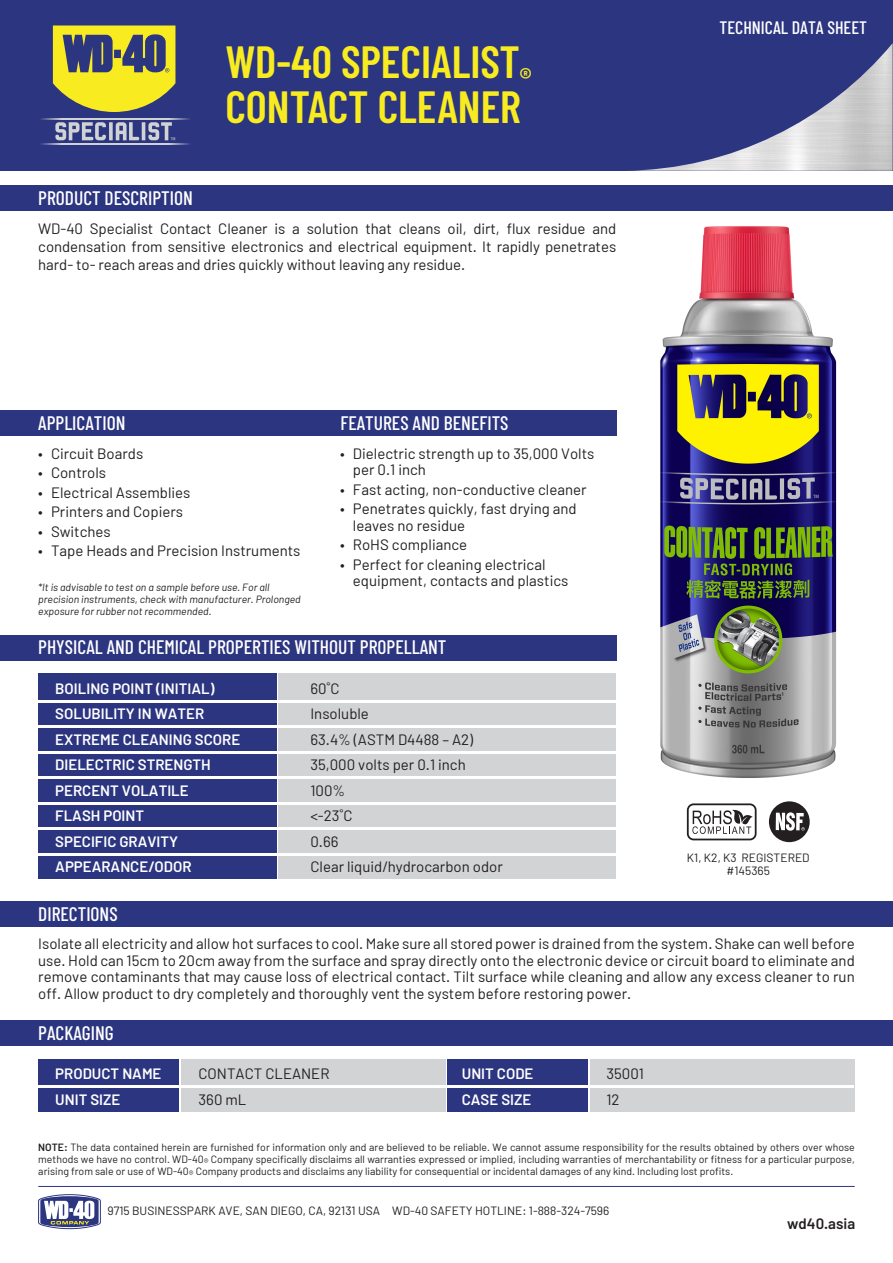
<style>
.page{position:relative;width:893px;height:1263px;background:#fff}
.page>*{position:absolute;margin:0;border:0;box-sizing:border-box;transform-origin:0 0}
.t1{font:600 45px/45px "Barlow Condensed";color:#f8ec21}
.t2{font:500 19.5px "Barlow Condensed";color:#fff}
.t3{font:500 18px "Barlow Condensed";color:#fff}
.t4{font:15px/16.5px "Barlow";color:#231f20}
.t5{font:600 15px "Barlow";color:#fff}
.t6{font:600 15px "Barlow";color:#231f20}
.t7{font:12px/13.5px "Barlow";color:#231f20;text-align:center}
.t8{font:10.5px/12px "Barlow";color:#231f20;text-align:justify}
.t9{font:italic 10.5px/12px "Barlow";color:#231f20}
.s1{font-weight:600}
</style>
<div class="page">
<div style="left:0;top:0;width:893px;height:170px;background:#2c3580"></div>
<svg style="left:53px;top:26px;width:122px;height:86px"></svg>
<svg style="left:41px;top:143px;width:149px;height:2px"></svg>
<svg style="left:41px;top:118px;width:149px;height:1px"></svg>
<svg style="left:55px;top:122px;width:51px;height:18px"></svg>
<svg style="left:109px;top:122px;width:4px;height:18px"></svg>
<svg style="left:116px;top:122px;width:23px;height:18px"></svg>
<hr style="left:142px;top:122px;width:3px;height:18px;background:#d0d2d3">
<svg style="left:148px;top:122px;width:27px;height:18px"></svg>
<img style="left:624px;top:43px;width:269px;height:128px">
<div style="left:0;top:185px;width:893px;height:25px;background:#2c3580"></div>
<div style="left:0;top:901px;width:893px;height:25px;background:#2c3580"></div>
<div style="left:0;top:410px;width:617px;height:25px;background:#2c3580"></div>
<div style="left:0;top:1020px;width:893px;height:26px;background:#2c3580"></div>
<div style="left:181px;top:1059px;width:264px;height:52px;background:#d2d3d4"></div>
<div style="left:38px;top:1059px;width:141px;height:52px;background:#2c3580"></div>
<div style="left:590px;top:1059px;width:265px;height:52px;background:#d2d3d4"></div>
<div style="left:448px;top:1059px;width:140px;height:52px;background:#2c3580"></div>
<hr style="left:38px;top:1086px;width:816px;height:2px;background:#fff">
<img style="left:644px;top:210px;width:208px;height:568px">
<div style="left:279px;top:673px;width:337px;height:206px;background:#d2d3d4"></div>
<div style="left:38px;top:673px;width:238px;height:206px;background:#2c3580"></div>
<hr style="left:38px;top:700px;width:578px;height:2px;background:#fff">
<hr style="left:38px;top:725px;width:578px;height:3px;background:#fff">
<hr style="left:38px;top:751px;width:578px;height:2px;background:#fff">
<hr style="left:38px;top:776px;width:578px;height:3px;background:#fff">
<hr style="left:38px;top:802px;width:578px;height:2px;background:#fff">
<hr style="left:38px;top:827px;width:578px;height:3px;background:#fff">
<hr style="left:38px;top:853px;width:578px;height:2px;background:#fff">
<div style="left:0;top:635px;width:617px;height:25px;background:#2c3580"></div>
<svg style="left:38px;top:1194px;width:63px;height:35px"></svg>
<hr style="left:38px;top:1186px;width:817px;height:1px;background:#2c3580">
<svg style="left:769px;top:801px;width:41px;height:41px"></svg>
<svg style="left:687px;top:803px;width:70px;height:37px"></svg>
<h2 class="t2" style="left:38px;top:184px;width:156px">PRODUCT DESCRIPTION</h2>
<h1 class="t1" style="left:225px;top:37px;width:308px">WD-40 SPECIALIST<sub>®<br></sub>CONTACT CLEANER</h1>
<p class="t4" style="left:38px;top:219px;width:579px;line-height:18px;text-align:justify">WD-40 Specialist Contact Cleaner is a solution that cleans oil, dirt, flux residue and condensation from sensitive electronics and electrical equipment. It rapidly penetrates hard- to- reach areas and dries quickly without leaving any residue.</p>
<h2 class="t2" style="left:38px;top:409px;width:89px">APPLICATION</h2>
<h2 class="t2" style="left:340px;top:409px;width:170px">FEATURES AND BENEFITS</h2>
<p class="t4" style="left:353px;top:445px;width:243px;text-indent:-13px">• Dielectric strength up to 35,000 Volts per 0.1 inch</p>
<p class="t4" style="left:340px;top:481px;width:248px">• Fast acting, non-conductive cleaner</p>
<p class="t4" style="left:353px;top:500px;width:225px;text-indent:-13px">• Penetrates quickly, fast drying and leaves no residue</p>
<p class="t4" style="left:340px;top:536px;width:129px">• RoHS compliance</p>
<p class="t4" style="left:353px;top:556px;width:217px;text-indent:-13px">• Perfect for cleaning electrical equipment, contacts and plastics</p>
<p class="t4" style="left:38px;top:445px;width:107px">• Circuit Boards</p>
<p class="t4" style="left:38px;top:464px;width:69px">• Controls</p>
<p class="t4" style="left:38px;top:484px;width:154px">• Electrical Assemblies</p>
<p class="t4" style="left:38px;top:503px;width:146px">• Printers and Copiers</p>
<p class="t4" style="left:38px;top:523px;width:74px">• Switches</p>
<p class="t4" style="left:38px;top:542px;width:264px">• Tape Heads and Precision Instruments</p>
<p class="t9" style="left:38px;top:581px;width:264px">*It is advisable to test on a sample before use. For all precision instruments, check with manufacturer. Prolonged exposure for rubber not recommended.</p>
<h2 class="t2" style="left:38px;top:633px;width:410px">PHYSICAL AND CHEMICAL PROPERTIES WITHOUT PROPELLANT</h2>
<p class="t5" style="left:55px;top:679px;width:161px">BOILING POINT (INITIAL)</p>
<p class="t4" style="left:310px;top:680px;width:31px">60˚C</p>
<p class="t5" style="left:55px;top:704px;width:151px">SOLUBILITY IN WATER</p>
<p class="t4" style="left:310px;top:705px;width:60px">Insoluble</p>
<p class="t5" style="left:55px;top:730px;width:186px">EXTREME CLEANING SCORE</p>
<p class="t4" style="left:310px;top:731px;width:164px">63.4% (ASTM D4488 – A2)</p>
<p class="t5" style="left:55px;top:755px;width:157px">DIELECTRIC STRENGTH</p>
<p class="t4" style="left:310px;top:756px;width:157px">35,000 volts per 0.1 inch</p>
<p class="t5" style="left:55px;top:781px;width:135px">PERCENT VOLATILE</p>
<p class="t4" style="left:310px;top:782px;width:36px">100%</p>
<p class="t5" style="left:55px;top:806px;width:90px">FLASH POINT</p>
<p class="t4" style="left:310px;top:807px;width:44px">&lt;-23˚C</p>
<p class="t5" style="left:55px;top:832px;width:124px">SPECIFIC GRAVITY</p>
<p class="t4" style="left:310px;top:833px;width:30px">0.66</p>
<p class="t5" style="left:55px;top:857px;width:138px">APPEARANCE/ODOR</p>
<p class="t4" style="left:310px;top:858px;width:194px">Clear liquid/hydrocarbon odor</p>
<h2 class="t2" style="left:38px;top:900px;width:81px">DIRECTIONS</h2>
<p class="t3" style="left:719px;top:14px;width:149px">TECHNICAL DATA SHEET</p>
<p class="t7" style="left:687px;top:850px;width:124px">K1, K2, K3 REGISTERED #145365</p>
<p class="t4" style="left:38px;top:935px;width:818px;text-align:justify">Isolate all electricity and allow hot surfaces to cool. Make sure all stored power is drained from the system. Shake can well before use. Hold can 15cm to 20cm away from the surface and spray directly onto the electronic device or circuit board to eliminate and remove contaminants that may cause loss of electrical contact. Tilt surface while cleaning and allow any excess cleaner to run off. Allow product to dry completely and thoroughly vent the system before restoring power.</p>
<h2 class="t2" style="left:38px;top:1019px;width:77px">PACKAGING</h2>
<p class="t5" style="left:55px;top:1064px;width:108px">PRODUCT NAME</p>
<p class="t4" style="left:199px;top:1065px;width:132px">CONTACT CLEANER</p>
<p class="t5" style="left:462px;top:1064px;width:73px">UNIT CODE</p>
<p class="t4" style="left:606px;top:1065px;width:39px">35001</p>
<p class="t5" style="left:55px;top:1090px;width:67px">UNIT SIZE</p>
<p class="t4" style="left:199px;top:1091px;width:49px">360 mL</p>
<p class="t5" style="left:462px;top:1090px;width:71px">CASE SIZE</p>
<p class="t4" style="left:606px;top:1091px;width:15px">12</p>
<p class="t8" style="left:38px;top:1140px;width:818px"><span class="s1">NOTE:</span> The data contained herein are furnished for information only and are believed to be reliable. We cannot assume responsibility for the results obtained by others over whose methods we have no control. WD-40® Company specifically disclaims all warranties expressed or implied, including warranties of merchantability or fitness for a particular purpose, arising from sale or use of WD-40® Company products and disclaims any liability for consequential or incidental damages of any kind. Including lost profits.</p>
<p class="t7" style="left:107px;top:1204px;width:503px">9715 BUSINESSPARK AVE, SAN DIEGO, CA, 92131 USA WD-40 SAFETY HOTLINE: 1-888-324-7596</p>
<p class="t6" style="left:787px;top:1214px;width:69px">wd40.asia</p>
</div>
